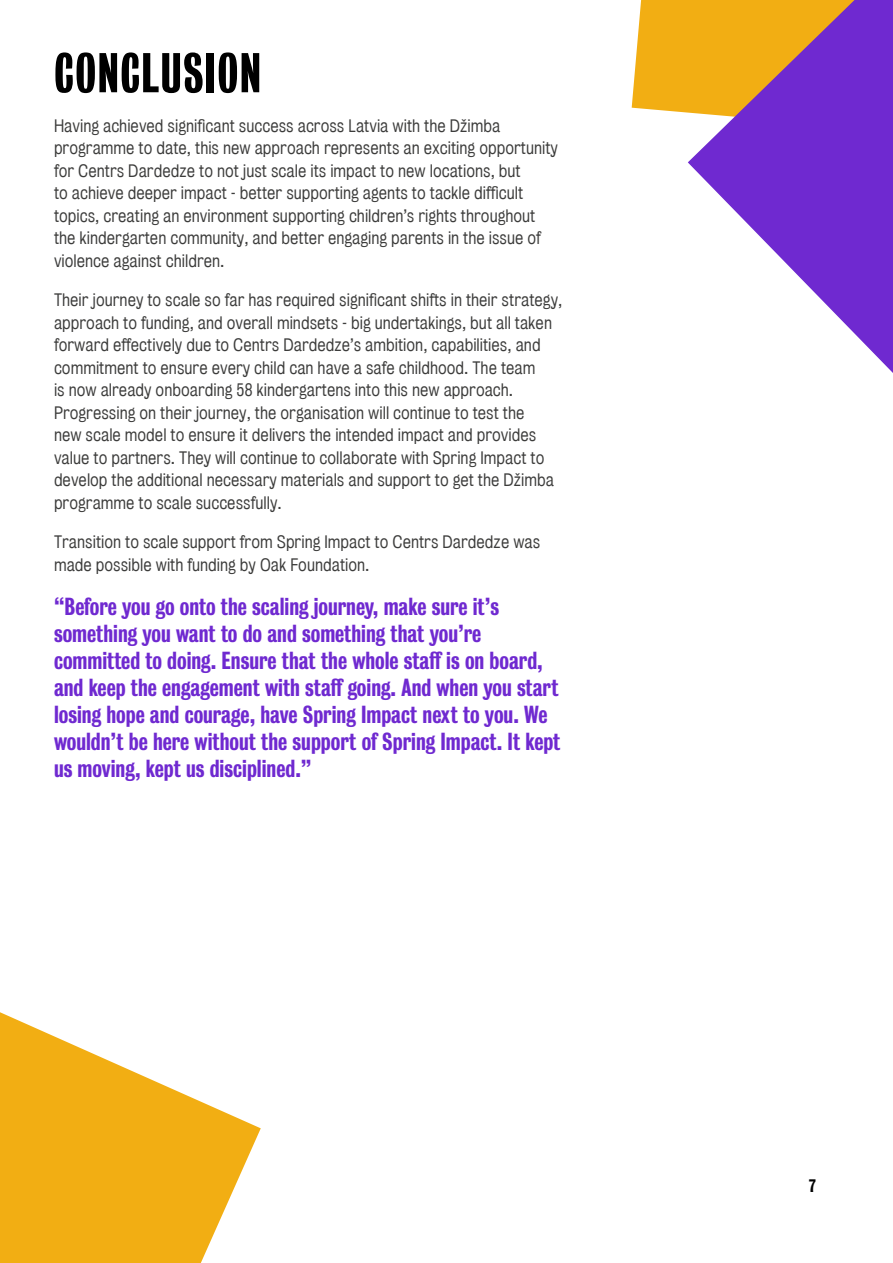
<style>
.page{position:relative;width:893px;height:1263px;background:#fff}
.page>*{position:absolute;margin:0;border:0;box-sizing:border-box;transform-origin:0 0}
.t1{font:51px "Bureau Grotesque One Five";letter-spacing:.025em;color:#000}
.t2{font:500 22.5px/27px "Bureau Grot Condensed";color:#6f29d0}
.t3{font:16.5px/22.5px "Bureau Grotesque Five One";color:#3c3c3b}
.t4{font:500 16.5px "Bureau Grot Condensed";color:#000}
</style>
<div class="page">
<svg style="left:632px;top:0;width:55px;height:113px;background:#f3b62b"></svg>
<svg style="left:687px;top:0;width:206px;height:373px"></svg>
<svg style="left:0;top:1012px;width:261px;height:251px;fill:#f2ae13"></svg>
<h1 class="t1" style="left:54px;top:44px;width:209px">CONCLUSION</h1>
<p class="t3" style="left:54px;top:115px;width:505px">Having achieved significant success across Latvia with the Džimba programme to date, this new approach represents an exciting opportunity for Centrs Dardedze to not just scale its impact to new locations, but<br>to achieve deeper impact - better supporting agents to tackle difficult topics, creating an environment supporting children’s rights throughout the kindergarten community, and better engaging parents in the issue of violence against children.</p>
<p class="t3" style="left:54px;top:289px;width:510px">Their journey to scale so far has required significant shifts in their strategy, approach to funding, and overall mindsets - big undertakings, but all taken forward effectively due to Centrs Dardedze’s ambition, capabilities, and commitment to ensure every child can have a safe childhood. The team<br>is now already onboarding 58 kindergartens into this new approach.<br>Progressing on their journey, the organisation will continue to test the<br>new scale model to ensure it delivers the intended impact and provides value to partners. They will continue to collaborate with Spring Impact to develop the additional necessary materials and support to get the Džimba programme to scale successfully.</p>
<p class="t3" style="left:54px;top:531px;width:488px">Transition to scale support from Spring Impact to Centrs Dardedze was made possible with funding by Oak Foundation.</p>
<p class="t2" style="left:54px;top:593px;width:508px">“Before you go onto the scaling journey, make sure it’s something you want to do and something that you’re committed to doing. Ensure that the whole staff is on board, and keep the engagement with staff going. And when you start losing hope and courage, have Spring Impact next to you. We wouldn’t be here without the support of Spring Impact. It kept us moving, kept us disciplined.”</p>
<p class="t4" style="left:809px;top:1176px;width:8px">7</p>
</div>
